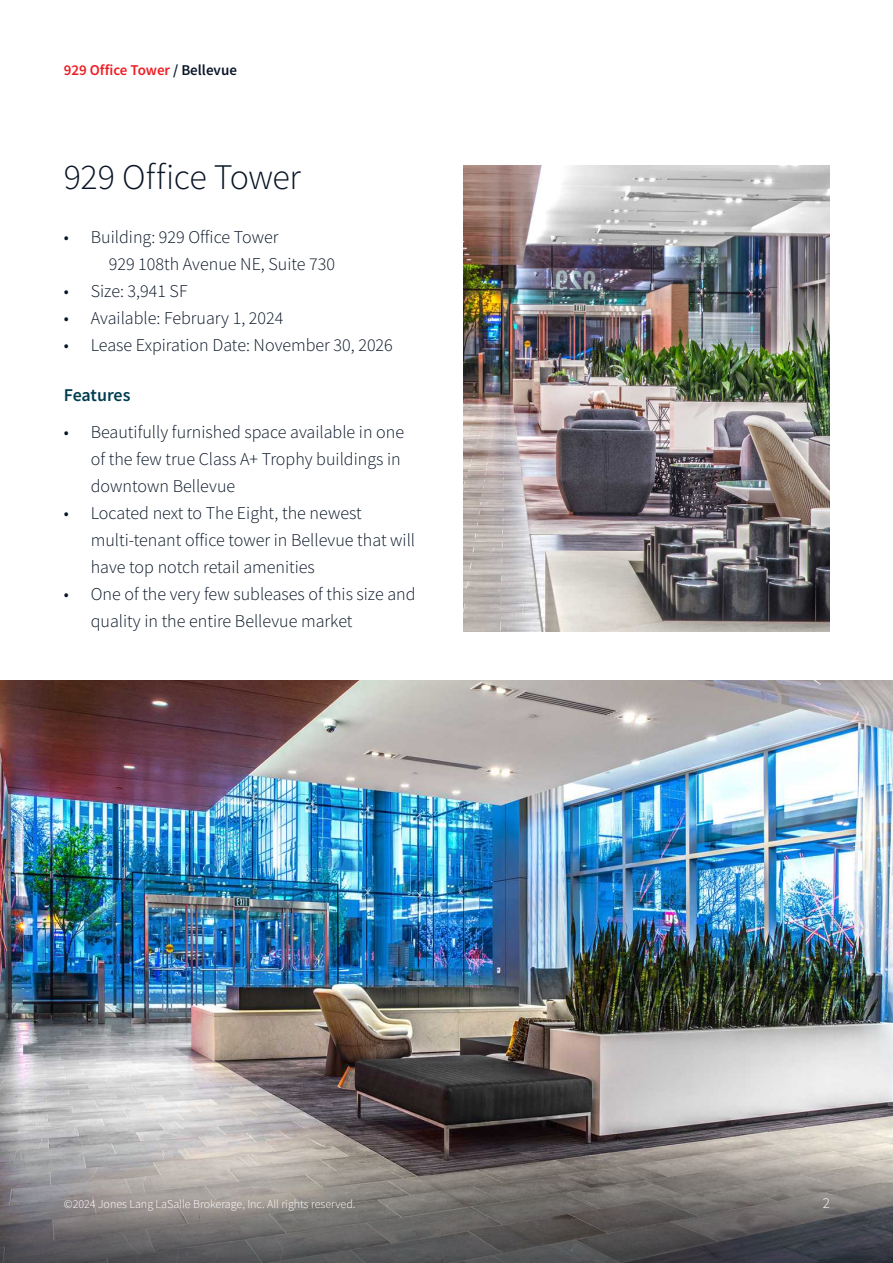
<style>
.page{position:relative;width:893px;height:1263px;background:#fff}
.page>*{position:absolute;margin:0;border:0;box-sizing:border-box;transform-origin:0 0}
.Section_heading_-_24pt{font:300 36px "Source Sans Pro";letter-spacing:-.015em;color:#091526}
.t1{font:300 18px/27px "Source Sans Pro";color:#091526}
.Table_-_Row_Header{font:600 18px "Source Sans Pro";letter-spacing:-.01em;color:#013e51}
.Running_header{font:600 15px "Source Sans Pro";color:#ee1d23}
.Footer_text__can_be_8_or_10pt{font:300 15px "Source Sans Pro";color:#fff}
.Page_no{font:300 12px "Source Sans Pro";color:#fff}
.s1{color:#091526}
</style>
<div class="page">
<img style="left:0;top:680px;width:893px;height:442px">
<img style="left:463px;top:166px;width:366px;height:465px">
<svg style="left:0;top:1122px;width:893px;height:141px;background:#7d7978"></svg>
<p class="Running_header" style="left:64px;top:60px;width:175px">929 Office Tower <span class="s1">/ Bellevue</span></p>
<p class="Section_heading_-_24pt" style="left:64px;top:155px;width:239px">929 Office Tower</p>
<p class="t1" style="left:109px;top:224px;width:228px;text-indent:-45px">• Building: 929 Office Tower<br>929 108th Avenue NE, Suite 730</p>
<p class="t1" style="left:64px;top:278px;width:125px">• Size: 3,941 SF</p>
<p class="t1" style="left:64px;top:305px;width:221px">• Available: February 1, 2024</p>
<p class="t1" style="left:64px;top:332px;width:331px">• Lease Expiration Date: November 30, 2026</p>
<p class="Table_-_Row_Header" style="left:64px;top:383px;width:68px">Features</p>
<p class="t1" style="left:91px;top:419px;width:315px;text-indent:-27px">• Beautifully furnished space available in one of the few true Class A+ Trophy buildings in downtown Bellevue</p>
<p class="t1" style="left:64px;top:500px;width:299px">• Located next to The Eight, the newest</p>
<p class="t1" style="left:91px;top:527px;width:326px;text-indent:-27px">• multi-tenant office tower in Bellevue that will have top notch retail amenities</p>
<p class="t1" style="left:91px;top:581px;width:326px;text-indent:-27px">• One of the very few subleases of this size and quality in the entire Bellevue market</p>
<p class="Page_no" style="left:64px;top:1197px;width:293px">©2024 Jones Lang LaSalle Brokerage, Inc. All rights reserved.</p>
<p class="Footer_text__can_be_8_or_10pt" style="left:823px;top:1194px;width:9px">2</p>
</div>
